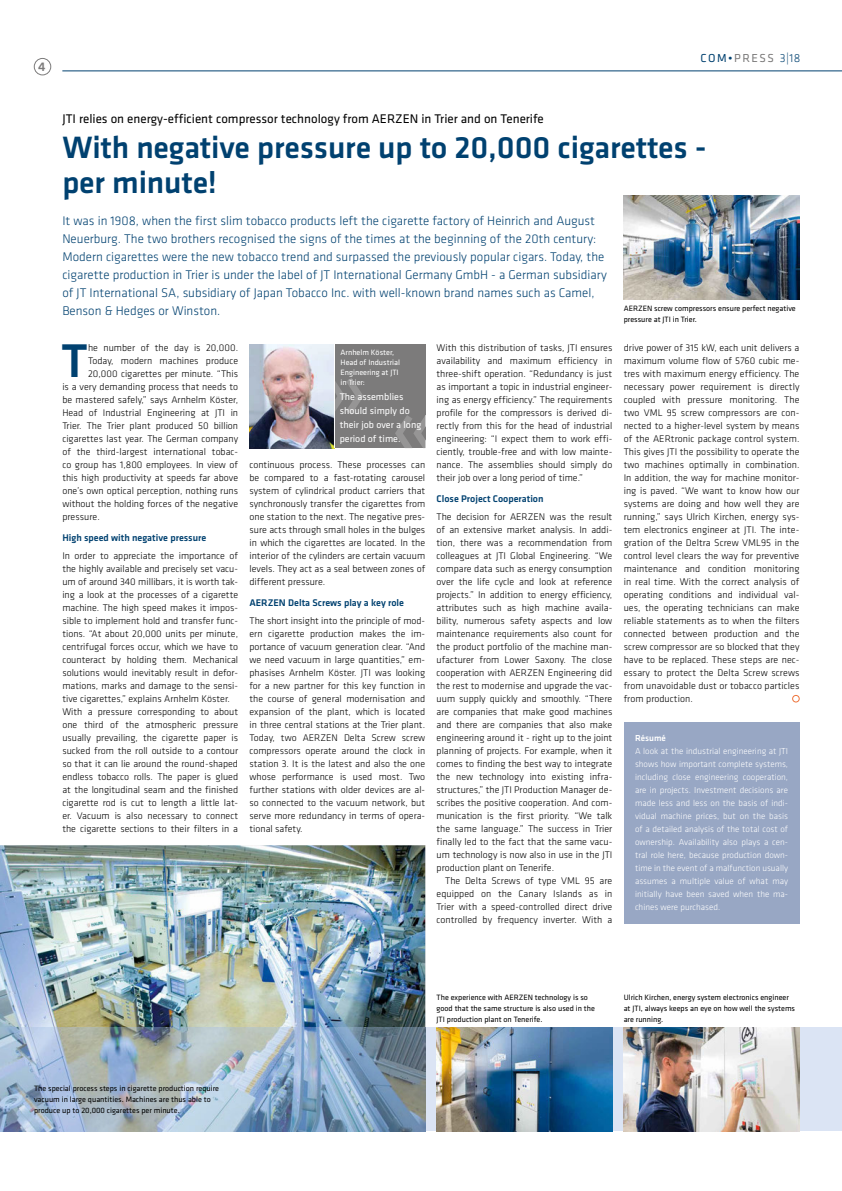
<style>
.page{position:relative;width:842px;height:1191px;background:#fff}
.page>*{position:absolute;margin:0;border:0;box-sizing:border-box;transform-origin:0 0}
.t1{font:500 49px "Klavika";color:#004170}
.t2{font:500 32px/35px "Klavika";letter-spacing:-.005em;color:#004170}
.t3{font:300 13px/18px "Klavika";color:#004170}
.t4{font:13px "Klavika";color:#000}
.t5{font:500 13px "Klavika";color:#7c7b7b}
.t6{font:12px "Klavika";letter-spacing:.125em;color:#7c7b7b}
.t7{font:300 10px/13px "Klavika";color:#000;text-align:justify}
.t8{font:500 10px "Klavika";color:#004170}
.t9{font:10px/14px "Klavika";color:#fff}
.t10{font:300 9px/13px "Klavika";color:#fff;text-align:justify}
.t11{font:500 9px "Klavika";color:#fff}
.t12{font:8px/11px "Klavika";color:#000}
.t13{font:8px/10px "Klavika";color:#fff}
.s1{color:#004170}
.s2{font-weight:300;color:#004170}
</style>
<div class="page">
<hr style="left:62px;top:70px;width:780px;height:1px;background:#004170">
<img style="left:0;top:845px;width:425px;height:182px">
<div style="left:425px;top:1027px;width:417px;height:104px;background:#dbe4f4"></div>
<img style="left:0;top:1027px;width:425px;height:104px">
<img style="left:624px;top:195px;width:175px;height:104px">
<img style="left:437px;top:1027px;width:175px;height:104px">
<img style="left:624px;top:1027px;width:175px;height:104px">
<div style="left:792px;top:695px;width:7px;height:7px;border:1px solid #ee743b;border-radius:50%"></div>
<div style="left:624px;top:722px;width:175px;height:201px;background:#98a7c4"></div>
<div style="left:334px;top:344px;width:91px;height:104px;background:#7c7b7b"></div>
<svg style="left:335px;top:378px;width:28px;height:36px"></svg>
<svg style="left:395px;top:415px;width:31px;height:34px"></svg>
<img style="left:249px;top:344px;width:85px;height:104px">
<hr style="left:334px;top:344px;width:1px;height:104px;background:#fff">
<div style="left:34px;top:58px;width:17px;height:17px;border:1px solid #7c7b7b;border-radius:50%"></div>
<h3 class="t5" style="left:38px;top:58px;width:9px">4</h3>
<p class="t6" style="left:700px;top:50px;width:102px"><span class="s1">COM•</span>PRESS <span class="s2">3|18</span></p>
<h3 class="t4" style="left:62px;top:110px;width:483px">JTI relies on energy-efficient compressor technology from AERZEN in Trier and on Tenerife</h3>
<h2 class="t2" style="left:62px;top:129px;width:646px">With negative pressure up to 20,000 cigarettes - per minute!</h2>
<p class="t3" style="left:62px;top:212px;width:546px">It was in 1908, when the first slim tobacco products left the cigarette factory of Heinrich and August Neuerburg. The two brothers recognised the signs of the times at the beginning of the 20th century:<br>Modern cigarettes were the new tobacco trend and surpassed the previously popular cigars. Today, the cigarette production in Trier is under the label of JT International Germany GmbH - a German subsidiary of JT International SA, subsidiary of Japan Tobacco Inc. with well-known brand names such as Camel, Benson &amp; Hedges or Winston.</p>
<p class="t7" style="left:437px;top:341px;width:177px">With this distribution of tasks, JTI ensures availability and maximum efficiency in three-shift operation. “Redundancy is just as important a topic in industrial engineer&shy;ing as energy efficiency.” The requirements profile for the compressors is derived di&shy;rectly from this for the head of industrial engineering: “I expect them to work effi&shy;ciently, trouble-free and with low mainte&shy;nance. The assemblies should simply do their job over a long period of time.”</p>
<p class="t8" style="left:437px;top:492px;width:109px">Close Project Cooperation</p>
<p class="t7" style="left:437px;top:510px;width:177px">The decision for AERZEN was the result of an extensive market analysis. In addi&shy;tion, there was a recommendation from colleagues at JTI Global Engineering. “We compare data such as energy consumption over the life cycle and look at reference projects.” In addition to energy efficiency, attributes such as high machine availa&shy;bility, numerous safety aspects and low maintenance requirements also count for the product portfolio of the machine man&shy;ufacturer from Lower Saxony. The close cooperation with AERZEN Engineering did the rest to modernise and upgrade the vac&shy;uum supply quickly and smoothly. “There are companies that make good machines and there are companies that also make engineering around it - right up to the joint planning of projects. For example, when it comes to finding the best way to integrate the new technology into existing infra&shy;structures,” the JTI Production Manager de&shy;scribes the positive cooperation. And com&shy;munication is the first priority. “We talk the same language.” The success in Trier finally led to the fact that the same vacu&shy;um technology is now also in use in the JTI production plant on Tenerife.</p>
<p class="t7" style="left:437px;top:874px;width:177px;text-indent:8px">The Delta Screws of type VML 95 are equipped on the Canary Islands as in Trier with a speed-controlled direct drive controlled by frequency inverter. With a</p>
<h1 class="t1" style="left:61px;top:328px;width:28px">T</h1>
<p class="t7" style="left:88px;top:341px;width:152px">he number of the day is 20,000.</p>
<p class="t13" style="left:341px;top:347px;width:61px">Arnhelm Köster,<br>Head of Industrial<br>Engineering at JTI in Trier:</p>
<p class="t9" style="left:340px;top:390px;width:83px">The assemblies should simply do their job over a long period of time.</p>
<p class="t7" style="left:88px;top:354px;width:152px">Today, modern machines produce</p>
<p class="t7" style="left:88px;top:367px;width:152px">20,000 cigarettes per minute. “This</p>
<p class="t7" style="left:62px;top:380px;width:177px">is a very demanding process that needs to</p>
<p class="t7" style="left:62px;top:393px;width:177px">be mastered safely,” says Arnhelm Köster,</p>
<p class="t7" style="left:62px;top:406px;width:177px">Head of Industrial Engineering at JTI in</p>
<p class="t7" style="left:62px;top:419px;width:177px">Trier. The Trier plant produced 50 billion</p>
<p class="t7" style="left:62px;top:432px;width:177px">cigarettes last year. The German company</p>
<p class="t7" style="left:62px;top:445px;width:177px">of the third-largest international tobac-</p>
<p class="t7" style="left:62px;top:458px;width:177px">co group has 1,800 employees. In view of</p>
<p class="t7" style="left:62px;top:471px;width:177px">this high productivity at speeds far above</p>
<p class="t7" style="left:62px;top:484px;width:177px">one’s own optical perception, nothing runs</p>
<p class="t7" style="left:62px;top:497px;width:177px">without the holding forces of the negative</p>
<p class="t7" style="left:62px;top:510px;width:39px">pressure.</p>
<p class="t8" style="left:62px;top:531px;width:145px">High speed with negative pressure</p>
<p class="t7" style="left:62px;top:549px;width:177px;text-align:left">In order to appreciate the importance of the highly available and precisely set vacu&shy;um of around 340 millibars, it is worth tak&shy;ing a look at the processes of a cigarette machine. The high speed makes it impos&shy;sible to implement hold and transfer func&shy;tions. “At about 20,000 units per minute, centrifugal forces occur, which we have to counteract by holding them. Mechanical solutions would inevitably result in defor&shy;mations, marks and damage to the sensi&shy;tive cigarettes,” explains Arnhelm Köster.<br>With a pressure corresponding to about one third of the atmospheric pressure usually prevailing, the cigarette paper is sucked from the roll outside to a contour so that it can lie around the round-shaped endless tobacco rolls. The paper is glued at the longitudinal seam and the finished cigarette rod is cut to length a little lat&shy;er. Vacuum is also necessary to connect the cigarette sections to their filters in a</p>
<p class="t7" style="left:249px;top:458px;width:177px">continuous process. These processes can be compared to a fast-rotating carousel system of cylindrical product carriers that synchronously transfer the cigarettes from one station to the next. The negative pres&shy;sure acts through small holes in the bulges in which the cigarettes are located. In the interior of the cylinders are certain vacuum levels. They act as a seal between zones of different pressure.</p>
<p class="t8" style="left:249px;top:596px;width:156px">AERZEN Delta Screws play a key role</p>
<p class="t7" style="left:249px;top:614px;width:177px">The short insight into the principle of mod&shy;ern cigarette production makes the im&shy;portance of vacuum generation clear. “And we need vacuum in large quantities,” em&shy;phasises Arnhelm Köster. JTI was looking for a new partner for this key function in the course of general modernisation and expansion of the plant, which is located in three central stations at the Trier plant.<br>Today, two AERZEN Delta Screw screw compressors operate around the clock in station 3. It is the latest and also the one whose performance is used most. Two further stations with older devices are al&shy;so connected to the vacuum network, but serve more redundancy in terms of opera&shy;tional safety.</p>
<p class="t12" style="left:624px;top:302px;width:174px">AERZEN screw compressors ensure perfect negative pressure at JTI in Trier.</p>
<p class="t7" style="left:624px;top:341px;width:177px">drive power of 315 kW, each unit delivers a maximum volume flow of 5760 cubic me&shy;tres with maximum energy efficiency. The necessary power requirement is directly coupled with pressure monitoring. The two VML 95 screw compressors are con&shy;nected to a higher-level system by means of the AERtronic package control system.<br>This gives JTI the possibility to operate the two machines optimally in combination.<br>In addition, the way for machine monitor&shy;ing is paved. “We want to know how our systems are doing and how well they are running,” says Ulrich Kirchen, energy sys&shy;tem electronics engineer at JTI. The inte&shy;gration of the Deltra Screw VML95 in the control level clears the way for preventive maintenance and condition monitoring in real time. With the correct analysis of operating conditions and individual val&shy;ues, the operating technicians can make reliable statements as to when the filters connected between production and the screw compressor are so blocked that they have to be replaced. These steps are nec&shy;essary to protect the Delta Screw screws from unavoidable dust or tobacco particles from production.</p>
<p class="t11" style="left:635px;top:732px;width:32px">Résumé</p>
<p class="t10" style="left:635px;top:744px;width:155px">A look at the industrial engineering at JTI shows how important complete systems, including close engineering cooperation, are in projects. Investment decisions are made less and less on the basis of indi&shy;vidual machine prices, but on the basis of a detailed analysis of the total cost of ownership. Availability also plays a cen&shy;tral role here, because production down&shy;time in the event of a malfunction usually assumes a multiple value of what may initially have been saved when the ma&shy;chines were purchased.</p>
<p class="t12" style="left:437px;top:991px;width:160px">The experience with AERZEN technology is so good that the same structure is also used in the<br>JTI production plant on Tenerife.</p>
<p class="t12" style="left:624px;top:991px;width:173px">Ulrich Kirchen, energy system electronics engineer at JTI, always keeps an eye on how well the systems are running.</p>
<p class="t12" style="left:34px;top:1082px;width:187px">The special process steps in cigarette production require vacuum in large quantities. Machines are thus able to produce up to 20,000 cigarettes per minute.</p>
</div>
